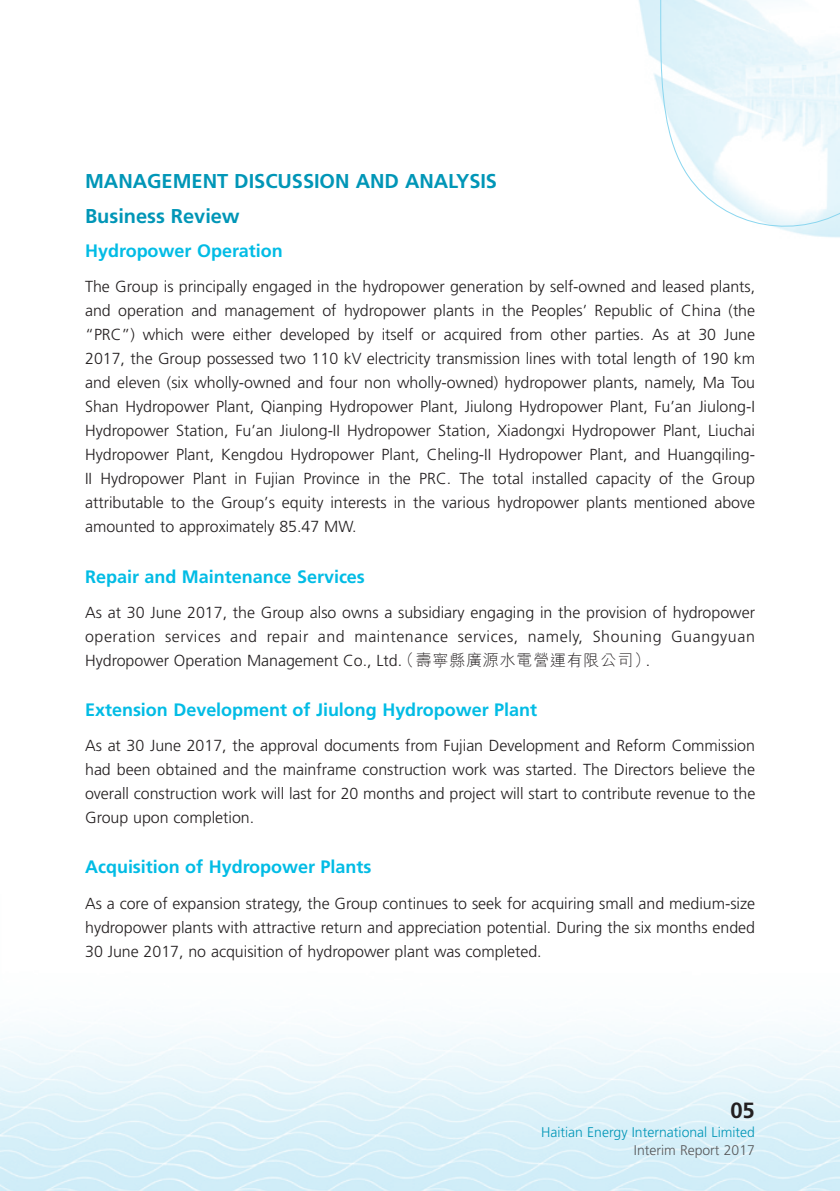
<style>
.page{position:relative;width:840px;height:1191px;background:#fff}
.page>*{position:absolute;margin:0;border:0;box-sizing:border-box;transform-origin:0 0}
.t1{font:700 22px "Frutiger LT Std";color:#231f20}
.Heading_1{font:700 20px "Frutiger LT Std";color:#0196b7}
.Heading_2{font:700 18px "Frutiger LT Std";color:#02bce5}
.Body_Text{font:300 16px/24px "Frutiger LT Std";color:#231f20;text-align:justify}
.t2{font:300 14px "Frutiger LT Std";color:#0196b7}
.t3{font:300 14px "Frutiger LT Std";color:#57585a}
.s1{font-family:"M Hei HK"}
</style>
<div class="page">
<svg style="left:639px;top:0;width:200px;height:238px"></svg>
<img style="left:0;top:1026px;width:839px;height:165px">
<p class="Heading_1" style="left:85px;top:169px;width:413px">MANAGEMENT DISCUSSION AND ANALYSIS</p>
<p class="Heading_1" style="left:85px;top:204px;width:156px">Business Review</p>
<p class="Heading_2" style="left:85px;top:240px;width:199px">Hydropower Operation</p>
<p class="Body_Text" style="left:85px;top:275px;width:671px">The Group is principally engaged in the hydropower generation by self-owned and leased plants, and operation and management of hydropower plants in the Peoples’ Republic of China (the “PRC”) which were either developed by itself or acquired from other parties. As at 30 June 2017, the Group possessed two 110 kV electricity transmission lines with total length of 190 km and eleven (six wholly-owned and four non wholly-owned) hydropower plants, namely, Ma Tou Shan Hydropower Plant, Qianping Hydropower Plant, Jiulong Hydropower Plant, Fu’an Jiulong-I Hydropower Station, Fu’an Jiulong-II Hydropower Station, Xiadongxi Hydropower Plant, Liuchai Hydropower Plant, Kengdou Hydropower Plant, Cheling-II Hydropower Plant, and Huangqiling-II Hydropower Plant in Fujian Province in the PRC. The total installed capacity of the Group attributable to the Group’s equity interests in the various hydropower plants mentioned above amounted to approximately 85.47 MW.</p>
<p class="Heading_2" style="left:85px;top:565px;width:281px">Repair and Maintenance Services</p>
<p class="Body_Text" style="left:85px;top:600px;width:671px">As at 30 June 2017, the Group also owns a subsidiary engaging in the provision of hydropower operation services and repair and maintenance services, namely, Shouning Guangyuan Hydropower Operation Management Co., Ltd.<span class="s1">（壽寧縣廣源水電營運有限公司）</span>.</p>
<p class="Heading_2" style="left:85px;top:699px;width:453px">Extension Development of Jiulong Hydropower Plant</p>
<p class="Body_Text" style="left:85px;top:734px;width:671px">As at 30 June 2017, the approval documents from Fujian Development and Reform Commission had been obtained and the mainframe construction work was started. The Directors believe the overall construction work will last for 20 months and project will start to contribute revenue to the Group upon completion.</p>
<p class="Heading_2" style="left:85px;top:856px;width:288px">Acquisition of Hydropower Plants</p>
<p class="Body_Text" style="left:85px;top:891px;width:671px">As a core of expansion strategy, the Group continues to seek for acquiring small and medium-size hydropower plants with attractive return and appreciation potential. During the six months ended 30 June 2017, no acquisition of hydropower plant was completed.</p>
<h1 class="t1" style="left:730px;top:1097px;width:26px">05</h1>
<p class="t2" style="left:541px;top:1124px;width:215px">Haitian Energy International Limited</p>
<p class="t3" style="left:633px;top:1142px;width:122px">Interim Report 2017</p>
</div>
